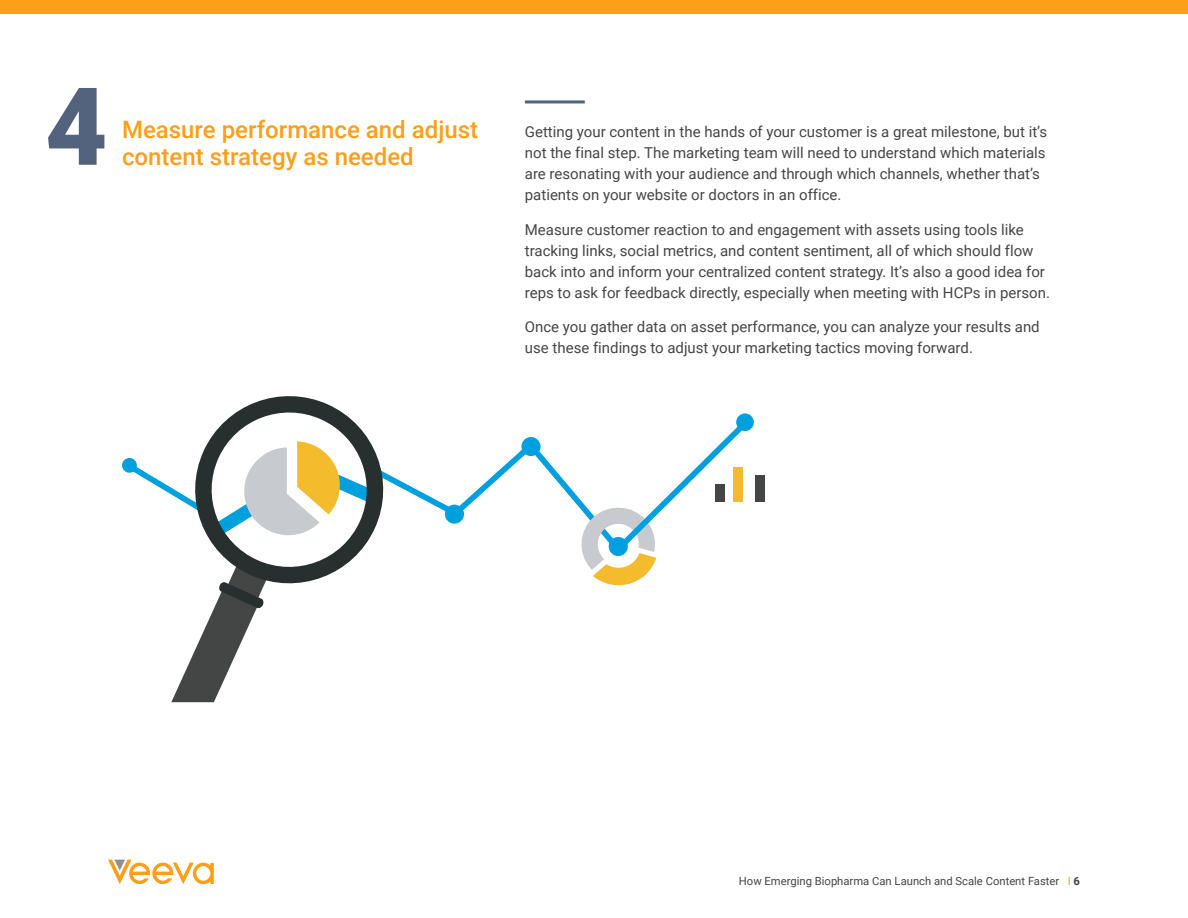
<style>
.page{position:relative;width:1188px;height:918px;background:#fff}
.page>*{position:absolute;margin:0;border:0;box-sizing:border-box;transform-origin:0 0}
.t1{font:900 108px "Roboto";color:#53627d}
.t2{font:500 24px "Roboto";color:#ff9e1a}
.t3{font:15px/21px "Roboto";color:#444545}
.t4{font:11.25px "Roboto";color:#444545}
.s1{color:#ff9e1a}
.s2{font-weight:700}
</style>
<div class="page">
<div style="left:0;top:0;width:1188px;height:14px;background:#ff9e1a"></div>
<svg style="left:108px;top:860px;width:106px;height:24px"></svg>
<hr style="left:525px;top:100px;width:60px;height:3px;background:#53627d">
<div style="left:122px;top:458px;width:15px;height:15px;background:#00a0df;border-radius:50%"></div>
<div style="left:736px;top:413px;width:18px;height:18px;background:#00a0df;border-radius:50%"></div>
<div style="left:756px;top:475px;width:9px;height:26px;background:#444545"></div>
<svg style="left:132px;top:396px;width:616px;height:306px"></svg>
<h1 class="t1" style="left:45px;top:51px;width:64px">4</h1>
<h2 class="t2" style="left:122px;top:112px;width:358px">Measure performance and adjust</h2>
<h2 class="t2" style="left:122px;top:139px;width:293px">content strategy as needed</h2>
<p class="t3" style="left:525px;top:121px;width:524px">Getting your content in the hands of your customer is a great milestone, but it’s not the final step. The marketing team will need to understand which materials are resonating with your audience and through which channels, whether that’s patients on your website or doctors in an office.</p>
<p class="t3" style="left:525px;top:218px;width:527px">Measure customer reaction to and engagement with assets using tools like tracking links, social metrics, and content sentiment, all of which should flow back into and inform your centralized content strategy. It’s also a good idea for reps to ask for feedback directly, especially when meeting with HCPs in person.</p>
<p class="t3" style="left:525px;top:316px;width:516px">Once you gather data on asset performance, you can analyze your results and use these findings to adjust your marketing tactics moving forward.</p>
<p class="t4" style="left:739px;top:873px;width:343px">How Emerging Biopharma Can Launch and Scale Content Faster <span class="s1">I</span> <span class="s2">6</span></p>
</div>
